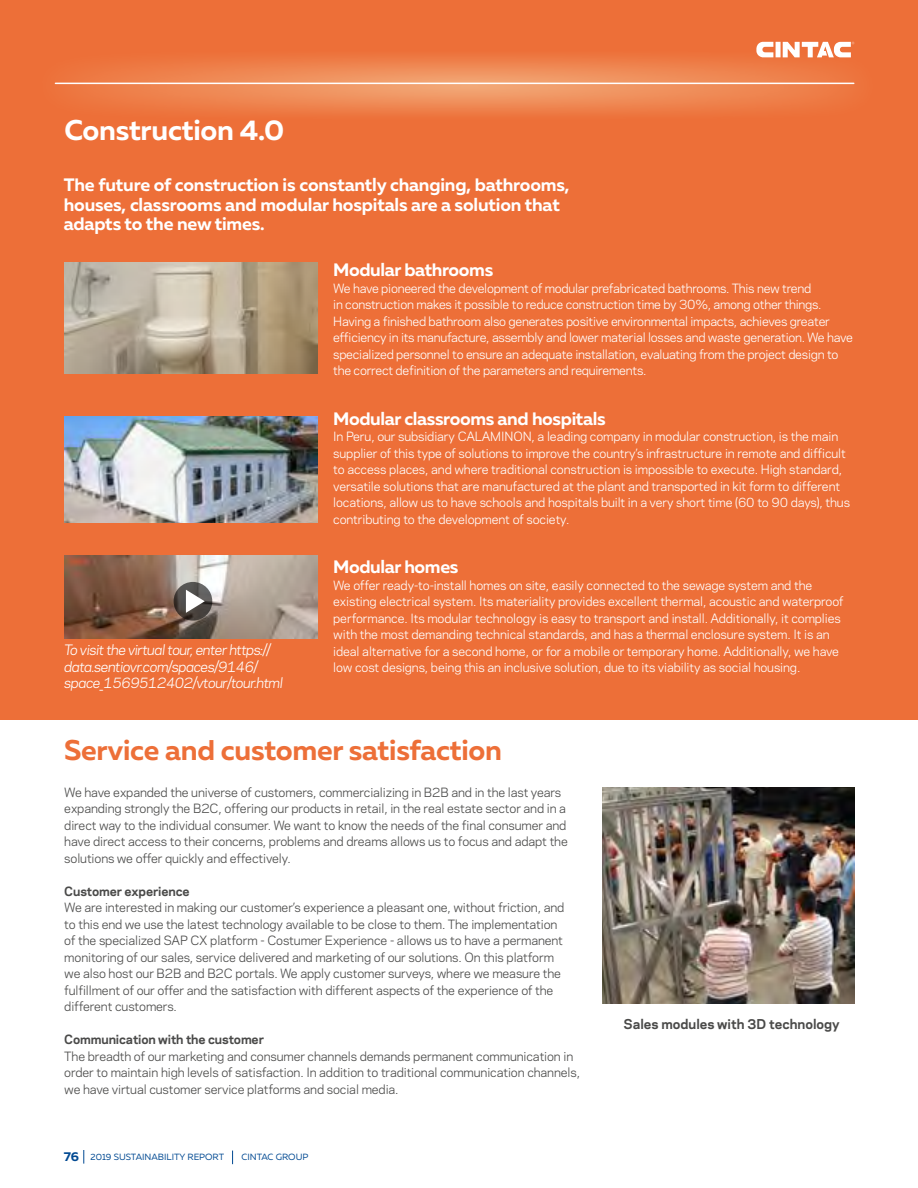
<style>
.page{position:relative;width:918px;height:1188px;background:#fff}
.page>*{position:absolute;margin:0;border:0;box-sizing:border-box;transform-origin:0 0}
.t1{font:700 28.5px "Muller";letter-spacing:-.01em;color:#ed6f38}
.t2{font:700 28.5px "Muller";letter-spacing:-.01em;color:#fff}
.t3{font:700 18px/19.5px "Muller";letter-spacing:-.01em;color:#fff}
.t4{font:italic 13.5px/16.5px "Galaxie Polaris";letter-spacing:-.04em;color:#fff}
.t5{font:700 12.75px "Galaxie Polaris";color:#4a4a49}
.t6{font:12px/16.5px "Galaxie Polaris";letter-spacing:-.01em;color:#fff}
.t7{font:12px/16.5px "Galaxie Polaris";letter-spacing:-.01em;color:#4a4a49}
.t8{font:700 12px "Galaxie Polaris";letter-spacing:-.01em;color:#4a4a49}
.t9{font:9px "Muller";color:#004992}
.s1{font-weight:700;font-size:12.75px}
</style>
<div class="page">
<div style="left:0;top:0;width:918px;height:719px;background:#ed6f38"></div>
<img style="left:603px;top:787px;width:251px;height:217px">
<img style="left:64px;top:555px;width:254px;height:83px">
<svg style="left:174px;top:582px;width:38px;height:39px"></svg>
<svg style="left:186px;top:590px;width:19px;height:23px"></svg>
<img style="left:64px;top:263px;width:254px;height:111px">
<img style="left:64px;top:416px;width:254px;height:106px">
<svg style="left:24px;top:37px;width:865px;height:96px"></svg>
<hr style="left:55px;top:83px;width:799px;height:1px;background:#fff">
<svg style="left:84px;top:1150px;width:1px;height:14px"></svg>
<svg style="left:232px;top:1151px;width:1px;height:13px"></svg>
<svg style="left:756px;top:42px;width:98px;height:15px"></svg>
<h1 class="t2" style="left:64px;top:112px;width:222px">Construction 4.0</h1>
<h2 class="t3" style="left:64px;top:175px;width:507px">The future of construction is constantly changing, bathrooms, houses, classrooms and modular hospitals are a solution that adapts to the new times.</h2>
<p class="t4" style="left:64px;top:641px;width:220px">To visit the virtual tour, enter https:// data.sentiovr.com/spaces/9146/ space_1569512402/vtour/tour.html</p>
<h2 class="t3" style="left:333px;top:260px;width:162px">Modular bathrooms</h2>
<p class="t6" style="left:333px;top:279px;width:521px">We have pioneered the development of modular prefabricated bathrooms. This new trend<br>in construction makes it possible to reduce construction time by 30%, among other things.<br>Having a finished bathroom also generates positive environmental impacts, achieves greater efficiency in its manufacture, assembly and lower material losses and waste generation. We have specialized personnel to ensure an adequate installation, evaluating from the project design to the correct definition of the parameters and requirements.</p>
<h2 class="t3" style="left:333px;top:408px;width:274px">Modular classrooms and hospitals</h2>
<p class="t6" style="left:333px;top:428px;width:518px">In Peru, our subsidiary CALAMINON, a leading company in modular construction, is the main supplier of this type of solutions to improve the country’s infrastructure in remote and difficult to access places, and where traditional construction is impossible to execute. High standard, versatile solutions that are manufactured at the plant and transported in kit form to different locations, allow us to have schools and hospitals built in a very short time (60 to 90 days), thus contributing to the development of society.</p>
<h2 class="t3" style="left:333px;top:557px;width:127px">Modular homes</h2>
<p class="t6" style="left:333px;top:576px;width:512px">We offer ready-to-install homes on site, easily connected to the sewage system and the existing electrical system. Its materiality provides excellent thermal, acoustic and waterproof performance. Its modular technology is easy to transport and install. Additionally, it complies with the most demanding technical standards, and has a thermal enclosure system. It is an ideal alternative for a second home, or for a mobile or temporary home. Additionally, we have low cost designs, being this an inclusive solution, due to its viability as social housing.</p>
<h1 class="t1" style="left:64px;top:732px;width:439px">Service and customer satisfaction</h1>
<p class="t7" style="left:64px;top:783px;width:505px">We have expanded the universe of customers, commercializing in B2B and in the last years expanding strongly the B2C, offering our products in retail, in the real estate sector and in a direct way to the individual consumer. We want to know the needs of the final consumer and have direct access to their concerns, problems and dreams allows us to focus and adapt the solutions we offer quickly and effectively.</p>
<p class="t8" style="left:64px;top:882px;width:127px">Customer experience</p>
<p class="t7" style="left:64px;top:899px;width:502px">We are interested in making our customer’s experience a pleasant one, without friction, and to this end we use the latest technology available to be close to them. The implementation of the specialized SAP CX platform - Costumer Experience - allows us to have a permanent monitoring of our sales, service delivered and marketing of our solutions. On this platform we also host our B2B and B2C portals. We apply customer surveys, where we measure the fulfillment of our offer and the satisfaction with different aspects of the experience of the different customers.</p>
<p class="t8" style="left:64px;top:1030px;width:201px">Communication with the customer</p>
<p class="t7" style="left:64px;top:1047px;width:517px">The breadth of our marketing and consumer channels demands permanent communication in order to maintain high levels of satisfaction. In addition to traditional communication channels, we have virtual customer service platforms and social media.</p>
<p class="t9" style="left:64px;top:1151px;width:162px"><span class="s1">76</span> 2019 SUSTAINABILITY REPORT</p>
<p class="t9" style="left:242px;top:1151px;width:68px">CINTAC GROUP</p>
<p class="t5" style="left:624px;top:1014px;width:218px">Sales modules with 3D technology</p>
</div>
